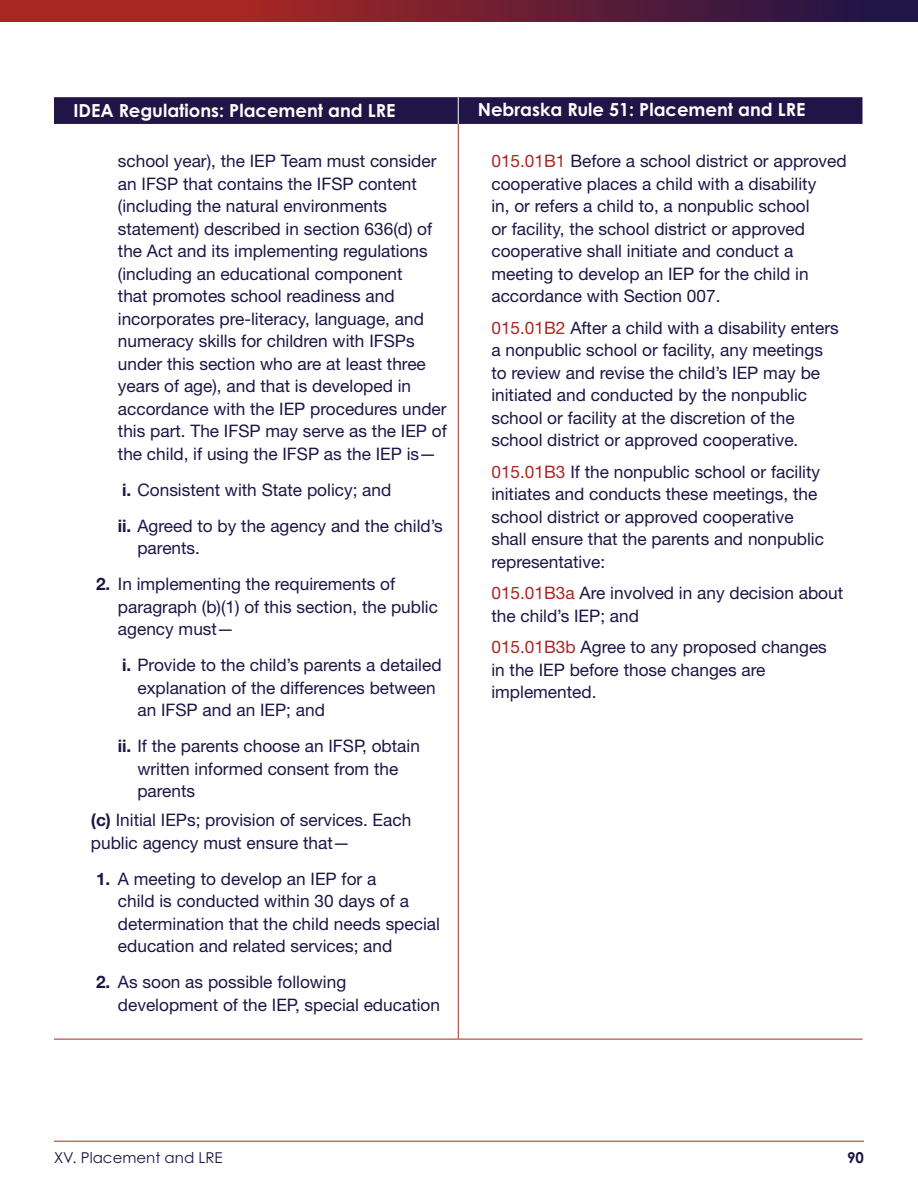
<style>
.page{position:relative;width:918px;height:1188px;background:#fff}
.page>*{position:absolute;margin:0;border:0;box-sizing:border-box;transform-origin:0 0}
.t1{font:700 18px "Century Gothic Pro";color:#fff}
.t2{font:17.25px/22.5px "Helvetica Neue LT Std";color:#201547}
.t3{font:15px "Century Gothic Pro";color:#201547}
.t4{font:700 15px "Century Gothic Pro";color:#201547}
.s1{font-weight:700}
.s2{color:#aa2823}
</style>
<div class="page">
<svg style="left:0;top:0;width:918px;height:22px;background:#721f31"></svg>
<svg style="left:54px;top:97px;width:808px;height:27px;background:#221748"></svg>
<hr style="left:458px;top:124px;width:1px;height:915px;background:#aa2823">
<hr style="left:54px;top:1039px;width:404px;height:1px;background:#aa2823">
<hr style="left:458px;top:1039px;width:404px;height:1px;background:#aa2823">
<hr style="left:54px;top:1141px;width:810px;height:1px;background:#aa2823">
<p class="t1" style="left:74px;top:99px;width:324px">IDEA Regulations: Placement and LRE</p>
<p class="t2" style="left:118px;top:150px;width:331px">school year), the IEP Team must consider an IFSP that contains the IFSP content (including the natural environments statement) described in section 636(d) of the Act and its implementing regulations (including an educational component<br>that promotes school readiness and incorporates pre-literacy, language, and numeracy skills for children with IFSPs under this section who are at least three years of age), and that is developed in accordance with the IEP procedures under this part The IFSP may serve as the IEP of the child, if using the IFSP as the IEP is—</p>
<p class="t2" style="left:122px;top:478px;width:271px"><span class="s1">i.</span> Consistent with State policy; and</p>
<p class="t2" style="left:137px;top:514px;width:307px;text-indent:-20px"><span class="s1">ii.</span> Agreed to by the agency and the child’s parents</p>
<p class="t2" style="left:118px;top:572px;width:322px;text-indent:-22px"><span class="s1">2.</span> In implementing the requirements of paragraph (b)(1) of this section, the public agency must—</p>
<p class="t2" style="left:137px;top:653px;width:306px;text-indent:-15px"><span class="s1">i.</span> Provide to the child’s parents a detailed explanation of the differences between an IFSP and an IEP; and</p>
<p class="t2" style="left:137px;top:735px;width:284px;text-indent:-20px"><span class="s1">ii.</span> If the parents choose an IFSP, obtain written informed consent from the parents</p>
<p class="t2" style="left:91px;top:809px;width:322px"><span class="s1">(c)</span> Initial IEPs; provision of services Each public agency must ensure that—</p>
<p class="t2" style="left:118px;top:867px;width:324px;text-indent:-22px"><span class="s1">1.</span> A meeting to develop an IEP for a<br>child is conducted within 30 days of a determination that the child needs special education and related services; and</p>
<p class="t2" style="left:118px;top:971px;width:324px;text-indent:-22px"><span class="s1">2.</span> As soon as possible following development of the IEP, special education</p>
<p class="t1" style="left:478px;top:99px;width:329px">Nebraska Rule 51: Placement and LRE</p>
<p class="t2" style="left:491px;top:150px;width:357px"><span class="s2">015 01B1</span> Before a school district or approved cooperative places a child with a disability<br>in, or refers a child to, a nonpublic school<br>or facility, the school district or approved cooperative shall initiate and conduct a meeting to develop an IEP for the child in accordance with Section 007</p>
<p class="t2" style="left:491px;top:316px;width:349px"><span class="s2">015 01B2</span> After a child with a disability enters a nonpublic school or facility, any meetings to review and revise the child’s IEP may be initiated and conducted by the nonpublic school or facility at the discretion of the school district or approved cooperative</p>
<p class="t2" style="left:491px;top:460px;width:334px"><span class="s2">015 01B3</span> If the nonpublic school or facility initiates and conducts these meetings, the school district or approved cooperative shall ensure that the parents and nonpublic representative:</p>
<p class="t2" style="left:491px;top:581px;width:353px"><span class="s2">015 01B3a</span> Are involved in any decision about the child’s IEP; and</p>
<p class="t2" style="left:491px;top:635px;width:337px"><span class="s2">015 01B3b</span> Agree to any proposed changes in the IEP before those changes are implemented</p>
<p class="t3" style="left:54px;top:1149px;width:170px">XV. Placement and LRE</p>
<p class="t4" style="left:847px;top:1148px;width:18px">90</p>
</div>
